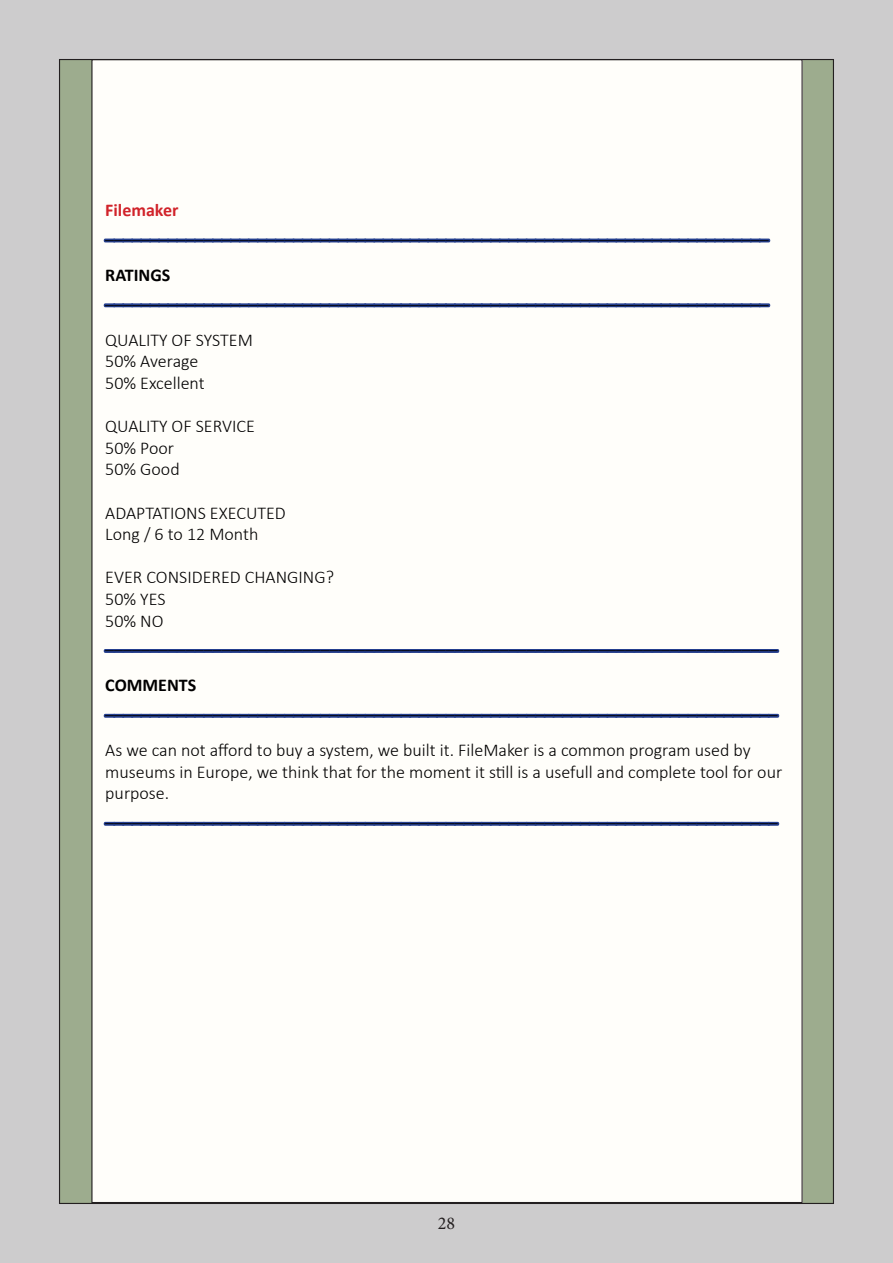
<style>
.page{position:relative;width:893px;height:1263px;background:#cdcccd}
.page>*{position:absolute;margin:0;border:0;box-sizing:border-box;transform-origin:0 0}
.t1{font:300 18px/21.6px "Calibri";color:#000}
.t2{font:700 18px "Calibri";color:#000}
.t3{font:700 18px "Calibri";color:#d1232a}
.t4{font:18px "Minion Pro";color:#231f20}
</style>
<div class="page">
<div style="left:60px;top:60px;width:773px;height:1143px;background:#9dac8e"></div>
<div style="left:92px;top:60px;width:710px;height:1142px;background:#fffefa"></div>
<svg style="left:103px;top:238px;width:668px;height:5px;background:#5165a3"></svg>
<svg style="left:103px;top:303px;width:668px;height:5px;background:#5166a4"></svg>
<svg style="left:103px;top:649px;width:677px;height:4px;background:#27418f"></svg>
<svg style="left:103px;top:713px;width:677px;height:5px;background:#5266a4"></svg>
<svg style="left:103px;top:821px;width:677px;height:5px;background:#5266a4"></svg>
<p class="t3" style="left:105px;top:199px;width:75px">Filemaker</p>
<p class="t1" style="left:105px;top:220px;width:665px">__________________________________________________________________________</p>
<p class="t2" style="left:105px;top:263px;width:67px">RATINGS</p>
<p class="t1" style="left:105px;top:285px;width:665px">__________________________________________________________________________</p>
<p class="t1" style="left:105px;top:328px;width:149px">QUALITY OF SYSTEM</p>
<p class="t1" style="left:105px;top:350px;width:95px">50% Average</p>
<p class="t1" style="left:105px;top:371px;width:101px">50% Excellent</p>
<p class="t1" style="left:105px;top:415px;width:151px">QUALITY OF SERVICE</p>
<p class="t1" style="left:105px;top:436px;width:70px">50% Poor</p>
<p class="t1" style="left:105px;top:458px;width:76px">50% Good</p>
<p class="t1" style="left:105px;top:501px;width:182px">ADAPTATIONS EXECUTED</p>
<p class="t1" style="left:105px;top:523px;width:155px">Long / 6 to 12 Month</p>
<p class="t1" style="left:105px;top:566px;width:230px">EVER CONSIDERED CHANGING?</p>
<p class="t1" style="left:105px;top:587px;width:62px">50% YES</p>
<p class="t1" style="left:105px;top:609px;width:60px">50% NO</p>
<p class="t1" style="left:105px;top:631px;width:674px">___________________________________________________________________________</p>
<p class="t2" style="left:105px;top:674px;width:93px">COMMENTS</p>
<p class="t1" style="left:105px;top:695px;width:674px">___________________________________________________________________________</p>
<p class="t1" style="left:105px;top:739px;width:678px">As we can not afford to buy a system, we built it. FileMaker is a common program used by museums in Europe, we think that for the moment it still is a usefull and complete tool for our purpose.</p>
<p class="t1" style="left:105px;top:803px;width:674px">___________________________________________________________________________</p>
<p class="t4" style="left:438px;top:1211px;width:19px">28</p>
</div>
